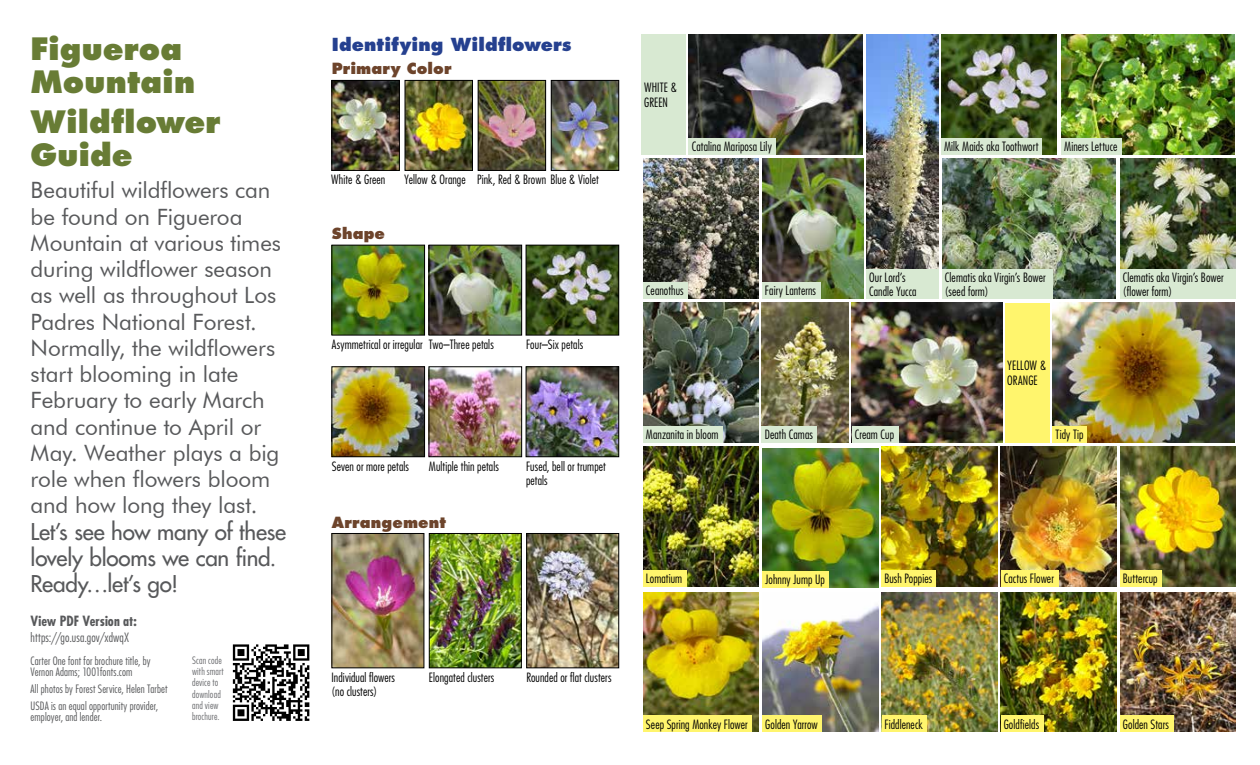
<style>
.page{position:relative;width:1260px;height:765px;background:#fff}
.page>*{position:absolute;margin:0;border:0;box-sizing:border-box;transform-origin:0 0}
.t1{font:800 30px/33.8px "Futura";letter-spacing:.005em;color:#687c35}
.Intro{font:22.5px/26.2px "Futura BT";letter-spacing:-.005em;color:#58595b}
.Intro-2{font:22.5px/26.2px "Futura";letter-spacing:-.01em;color:#58595b}
.t2{font:800 17.5px "Futura";letter-spacing:.005em;color:#25408f}
.t3{font:800 15px "Futura";letter-spacing:.01em;color:#6d442b}
.ContactH{font:700 condensed 13.75px "Futura";color:#58595b}
.FlowerNames{font:300 condensed 12.5px/13.8px "Futura";letter-spacing:.005em;color:#000}
.Looks{font:300 condensed 12.5px/13.8px "Futura";letter-spacing:.005em;color:#000}
.ContactBody{font:300 condensed 12.5px "Futura";letter-spacing:.005em;color:#58595b}
.Sections{font:300 condensed 12.5px/15px "Futura";letter-spacing:.005em;color:#000}
.EEO{font:300 condensed 11.25px/11.2px "Futura";letter-spacing:.01em;color:#58595b}
.Instructions{font:300 condensed 10px/11.2px "Futura";letter-spacing:.015em;color:#6d6e71}
</style>
<div class="page">
<svg style="left:233px;top:644px;width:76px;height:77px"></svg>
<img style="left:334px;top:82px;width:64px;height:87px">
<div style="left:332px;top:80px;width:68px;height:91px;border:1px solid #000"></div>
<img style="left:407px;top:82px;width:64px;height:87px">
<div style="left:405px;top:80px;width:68px;height:91px;border:1px solid #000"></div>
<img style="left:480px;top:82px;width:64px;height:87px">
<div style="left:478px;top:80px;width:68px;height:91px;border:1px solid #000"></div>
<img style="left:553px;top:82px;width:64px;height:87px">
<div style="left:551px;top:80px;width:68px;height:91px;border:1px solid #000"></div>
<img style="left:334px;top:247px;width:89px;height:86px">
<div style="left:332px;top:245px;width:93px;height:90px;border:1px solid #000"></div>
<img style="left:431px;top:247px;width:89px;height:86px">
<div style="left:429px;top:245px;width:93px;height:90px;border:1px solid #000"></div>
<img style="left:528px;top:247px;width:89px;height:86px">
<div style="left:526px;top:245px;width:93px;height:90px;border:1px solid #000"></div>
<img style="left:334px;top:368px;width:89px;height:87px">
<div style="left:332px;top:366px;width:93px;height:91px;border:1px solid #000"></div>
<img style="left:431px;top:368px;width:89px;height:87px">
<div style="left:429px;top:366px;width:93px;height:91px;border:1px solid #000"></div>
<img style="left:528px;top:368px;width:89px;height:87px">
<div style="left:526px;top:366px;width:93px;height:91px;border:1px solid #000"></div>
<img style="left:334px;top:535px;width:88px;height:131px">
<div style="left:332px;top:533px;width:92px;height:135px;border:1px solid #000"></div>
<img style="left:431px;top:535px;width:89px;height:131px">
<div style="left:429px;top:533px;width:93px;height:135px;border:1px solid #000"></div>
<img style="left:528px;top:535px;width:89px;height:131px">
<div style="left:526px;top:533px;width:93px;height:135px;border:1px solid #000"></div>
<div style="left:641px;top:34px;width:45px;height:121px;background:#d8e9d2"></div>
<img style="left:689px;top:34px;width:174px;height:121px">
<div style="left:689px;top:138px;width:87px;height:17px;background:#d8e9d2"></div>
<img style="left:866px;top:34px;width:72px;height:235px">
<div style="left:866px;top:269px;width:72px;height:30px;background:#d8e9d2"></div>
<img style="left:941px;top:34px;width:116px;height:121px">
<div style="left:941px;top:138px;width:101px;height:17px;background:#d8e9d2"></div>
<img style="left:1061px;top:34px;width:174px;height:121px">
<div style="left:1061px;top:138px;width:61px;height:17px;background:#d8e9d2"></div>
<img style="left:643px;top:159px;width:116px;height:140px">
<div style="left:643px;top:282px;width:45px;height:17px;background:#d8e9d2"></div>
<img style="left:762px;top:159px;width:102px;height:140px">
<div style="left:762px;top:282px;width:58px;height:17px;background:#d8e9d2"></div>
<img style="left:942px;top:159px;width:174px;height:140px">
<div style="left:942px;top:269px;width:110px;height:30px;background:#d8e9d2"></div>
<img style="left:1120px;top:159px;width:116px;height:110px">
<div style="left:1120px;top:269px;width:116px;height:30px;background:#d8e9d2"></div>
<img style="left:643px;top:303px;width:116px;height:140px">
<div style="left:643px;top:426px;width:79px;height:17px;background:#d8e9d2"></div>
<img style="left:762px;top:303px;width:86px;height:140px">
<div style="left:762px;top:426px;width:55px;height:17px;background:#d8e9d2"></div>
<img style="left:852px;top:303px;width:151px;height:140px">
<div style="left:852px;top:426px;width:46px;height:17px;background:#d8e9d2"></div>
<div style="left:1005px;top:303px;width:45px;height:140px;background:#fff56d"></div>
<img style="left:1053px;top:303px;width:182px;height:140px">
<div style="left:1053px;top:426px;width:34px;height:17px;background:#fff56d"></div>
<img style="left:643px;top:447px;width:116px;height:140px">
<div style="left:643px;top:570px;width:44px;height:17px;background:#fff56d"></div>
<img style="left:762px;top:448px;width:116px;height:140px">
<div style="left:762px;top:571px;width:67px;height:17px;background:#fff56d"></div>
<img style="left:882px;top:447px;width:115px;height:140px">
<div style="left:882px;top:570px;width:54px;height:17px;background:#fff56d"></div>
<img style="left:1001px;top:447px;width:116px;height:140px">
<div style="left:1001px;top:570px;width:57px;height:17px;background:#fff56d"></div>
<img style="left:1120px;top:447px;width:116px;height:140px">
<div style="left:1120px;top:570px;width:42px;height:17px;background:#fff56d"></div>
<img style="left:643px;top:592px;width:116px;height:140px">
<div style="left:643px;top:715px;width:108px;height:17px;background:#fff56d"></div>
<img style="left:762px;top:606px;width:116px;height:126px">
<div style="left:762px;top:715px;width:60px;height:17px;background:#fff56d"></div>
<img style="left:882px;top:592px;width:115px;height:140px">
<div style="left:882px;top:715px;width:45px;height:17px;background:#fff56d"></div>
<img style="left:1001px;top:592px;width:116px;height:140px">
<div style="left:1001px;top:715px;width:43px;height:17px;background:#fff56d"></div>
<img style="left:1120px;top:592px;width:116px;height:140px">
<div style="left:1120px;top:715px;width:53px;height:17px;background:#fff56d"></div>
<h1 class="t1" style="left:31px;top:32px;width:166px">Figueroa<br>Mountain</h1>
<h1 class="t1" style="left:31px;top:105px;width:191px">Wildflower<br>Guide</h1>
<p class="Intro" style="left:31px;top:177px;width:252px">Beautiful wildflowers can be found on Figueroa<br>Mountain at various times during wildflower season as well as throughout Los<br>Padres National Forest.<br>Normally, the wildflowers start blooming in late<br>February to early March and continue to April or<br>May. Weather plays a big role when flowers bloom and how long they last.</p>
<p class="Intro-2" style="left:31px;top:518px;width:257px">Let’s see how many of these lovely blooms we can find.</p>
<p class="Intro-2" style="left:31px;top:570px;width:149px">Ready…let’s go!</p>
<p class="ContactH" style="left:31px;top:612px;width:108px">View PDF Version at:</p>
<p class="ContactBody" style="left:31px;top:630px;width:100px">https://go.usa.gov/xdwqX</p>
<p class="EEO" style="left:31px;top:655px;width:121px">Carter One font for brochure title, by<br>Vernon Adams; 1001fonts.com</p>
<p class="EEO" style="left:31px;top:683px;width:138px">All photos by Forest Service, Helen Tarbet</p>
<p class="EEO" style="left:31px;top:700px;width:129px">USDA is an equal opportunity provider, employer, and lender.</p>
<p class="Instructions" style="left:192px;top:654px;width:33px">Scan code with smart device to download and view brochure.</p>
<h2 class="t2" style="left:332px;top:34px;width:241px">Identifying Wildflowers</h2>
<h3 class="t3" style="left:332px;top:60px;width:121px">Primary Color</h3>
<p class="Looks" style="left:331px;top:173px;width:56px">White &amp; Green</p>
<p class="Looks" style="left:404px;top:173px;width:63px">Yellow &amp; Orange</p>
<p class="Looks" style="left:477px;top:173px;width:123px">Pink, Red &amp; Brown Blue &amp; Violet</p>
<h3 class="t3" style="left:332px;top:224px;width:55px">Shape</h3>
<p class="Looks" style="left:332px;top:338px;width:92px">Asymmetrical or irregular</p>
<p class="Looks" style="left:429px;top:338px;width:66px">Two–Three petals</p>
<p class="Looks" style="left:526px;top:338px;width:59px">Four–Six petals</p>
<p class="Looks" style="left:332px;top:459px;width:79px">Seven or more petals</p>
<p class="Looks" style="left:429px;top:459px;width:71px">Multiple thin petals</p>
<p class="Looks" style="left:526px;top:459px;width:81px">Fused, bell or trumpet petals</p>
<h3 class="t3" style="left:332px;top:513px;width:116px">Arrangement</h3>
<p class="Sections" style="left:644px;top:80px;width:35px">WHITE &amp;<br>GREEN</p>
<p class="FlowerNames" style="left:692px;top:140px;width:81px">Catalina Mariposa Lily</p>
<p class="FlowerNames" style="left:944px;top:140px;width:96px">Milk Maids aka Toothwort</p>
<p class="FlowerNames" style="left:1064px;top:140px;width:55px">Miners Lettuce</p>
<p class="FlowerNames" style="left:646px;top:283px;width:39px">Ceanothus</p>
<p class="FlowerNames" style="left:765px;top:283px;width:53px">Fairy Lanterns</p>
<p class="FlowerNames" style="left:869px;top:270px;width:49px">Our Lord’s<br>Candle Yucca</p>
<p class="FlowerNames" style="left:646px;top:427px;width:74px">Manzanita in bloom</p>
<p class="FlowerNames" style="left:765px;top:427px;width:50px">Death Camas</p>
<p class="FlowerNames" style="left:855px;top:427px;width:41px">Cream Cup</p>
<p class="FlowerNames" style="left:945px;top:270px;width:102px">Clematis aka Virgin’s Bower (seed form)</p>
<p class="FlowerNames" style="left:1123px;top:270px;width:102px">Clematis aka Virgin’s Bower (flower form)</p>
<p class="Sections" style="left:1007px;top:358px;width:41px">YELLOW &amp;<br>ORANGE</p>
<p class="FlowerNames" style="left:1056px;top:427px;width:29px">Tidy Tip</p>
<p class="FlowerNames" style="left:646px;top:571px;width:38px">Lomatium</p>
<p class="FlowerNames" style="left:765px;top:573px;width:61px">Johnny Jump Up</p>
<p class="FlowerNames" style="left:884px;top:571px;width:49px">Bush Poppies</p>
<p class="FlowerNames" style="left:1004px;top:571px;width:52px">Cactus Flower</p>
<p class="FlowerNames" style="left:1123px;top:571px;width:36px">Buttercup</p>
<p class="Looks" style="left:332px;top:671px;width:65px">Individual flowers (no clusters)</p>
<p class="Looks" style="left:429px;top:671px;width:67px">Elongated clusters</p>
<p class="Looks" style="left:526px;top:671px;width:87px">Rounded or flat clusters</p>
<p class="FlowerNames" style="left:646px;top:717px;width:103px">Seep Spring Monkey Flower</p>
<p class="FlowerNames" style="left:765px;top:717px;width:54px">Golden Yarrow</p>
<p class="FlowerNames" style="left:884px;top:717px;width:40px">Fiddleneck</p>
<p class="FlowerNames" style="left:1004px;top:717px;width:37px">Goldfields</p>
<p class="FlowerNames" style="left:1123px;top:717px;width:48px">Golden Stars</p>
</div>
